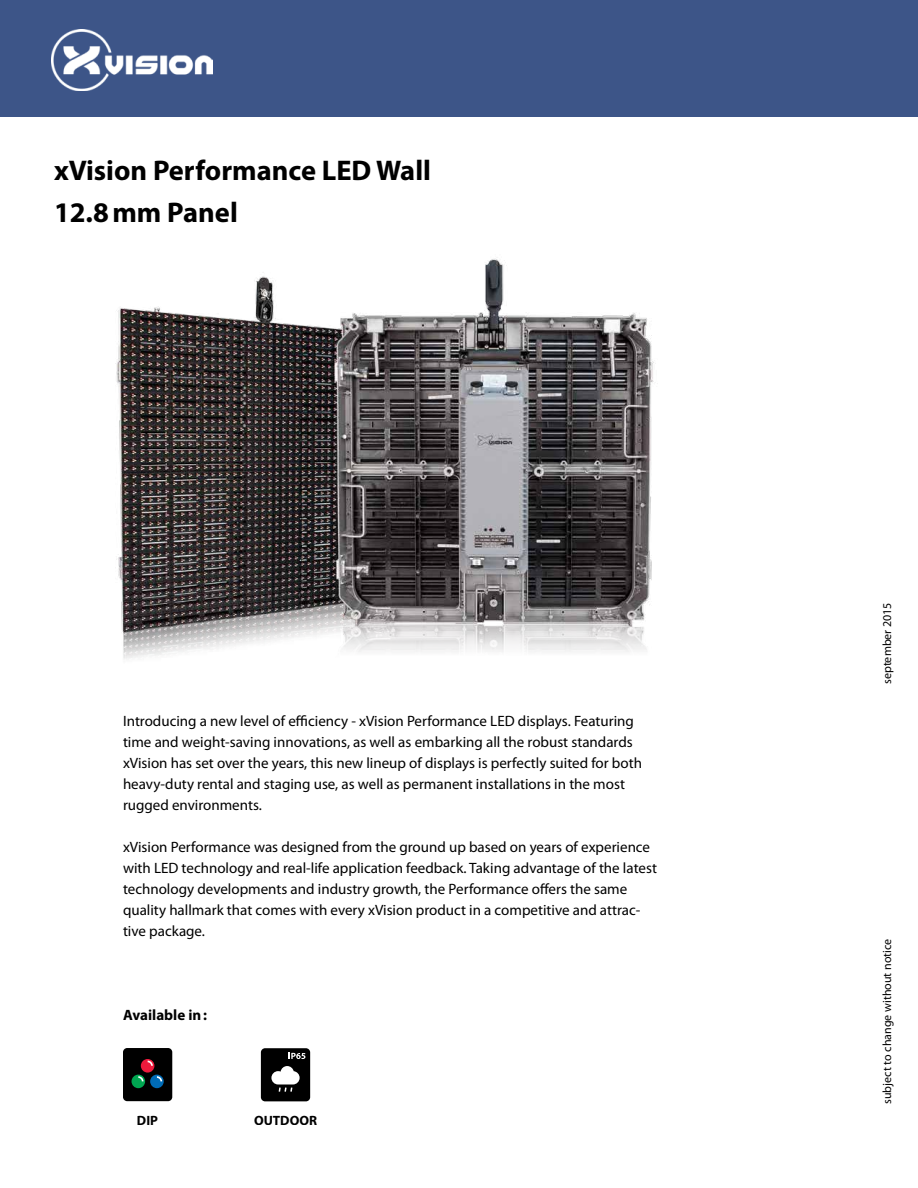
<style>
.page{position:relative;width:918px;height:1188px;background:#fff}
.page>*{position:absolute;margin:0;border:0;box-sizing:border-box;transform-origin:0 0}
.t1{font:700 28.5px/42px "Myriad Pro";color:#000}
.t2{font:15px/21px "Myriad Pro";color:#000}
.t3{font:700 15px "Myriad Pro";color:#000}
.t4{font:700 13.5px "Myriad Pro";color:#000}
.t5{font:12px "Myriad Pro";color:#000}
</style>
<div class="page">
<div style="left:0;top:0;width:918px;height:117px;background:#3d5588"></div>
<svg style="left:260px;top:1048px;width:51px;height:54px;background:#383838"></svg>
<svg style="left:123px;top:1048px;width:49px;height:54px;background:#141718"></svg>
<img style="left:115px;top:258px;width:539px;height:401px">
<h1 class="t1" style="left:54px;top:150px;width:379px">xVision Performance LED Wall<br>12.8mm Panel</h1>
<p class="t2" style="left:123px;top:711px;width:520px">Introducing a new level of efficiency - xVision Performance LED displays. Featuring time and weight-saving innovations, as well as embarking all the robust standards xVision has set over the years, this new lineup of displays is perfectly suited for both heavy-duty rental and staging use, as well as permanent installations in the most rugged environments.</p>
<p class="t2" style="left:123px;top:837px;width:535px">xVision Performance was designed from the ground up based on years of experience with LED technology and real-life application feedback. Taking advantage of the latest technology developments and industry growth, the Performance offers the same quality hallmark that comes with every xVision product in a competitive and attrac&shy;tive package.</p>
<p class="t3" style="left:123px;top:1007px;width:86px">Available in:</p>
<p class="t4" style="left:137px;top:1113px;width:23px">DIP</p>
<p class="t4" style="left:254px;top:1113px;width:64px">OUTDOOR</p>
<p class="t5" style="left:880px;top:684px;width:83px;rotate:-90deg">september 2015</p>
<p class="t5" style="left:880px;top:1104px;width:167px;rotate:-90deg">subject to change without notice</p>
</div>
